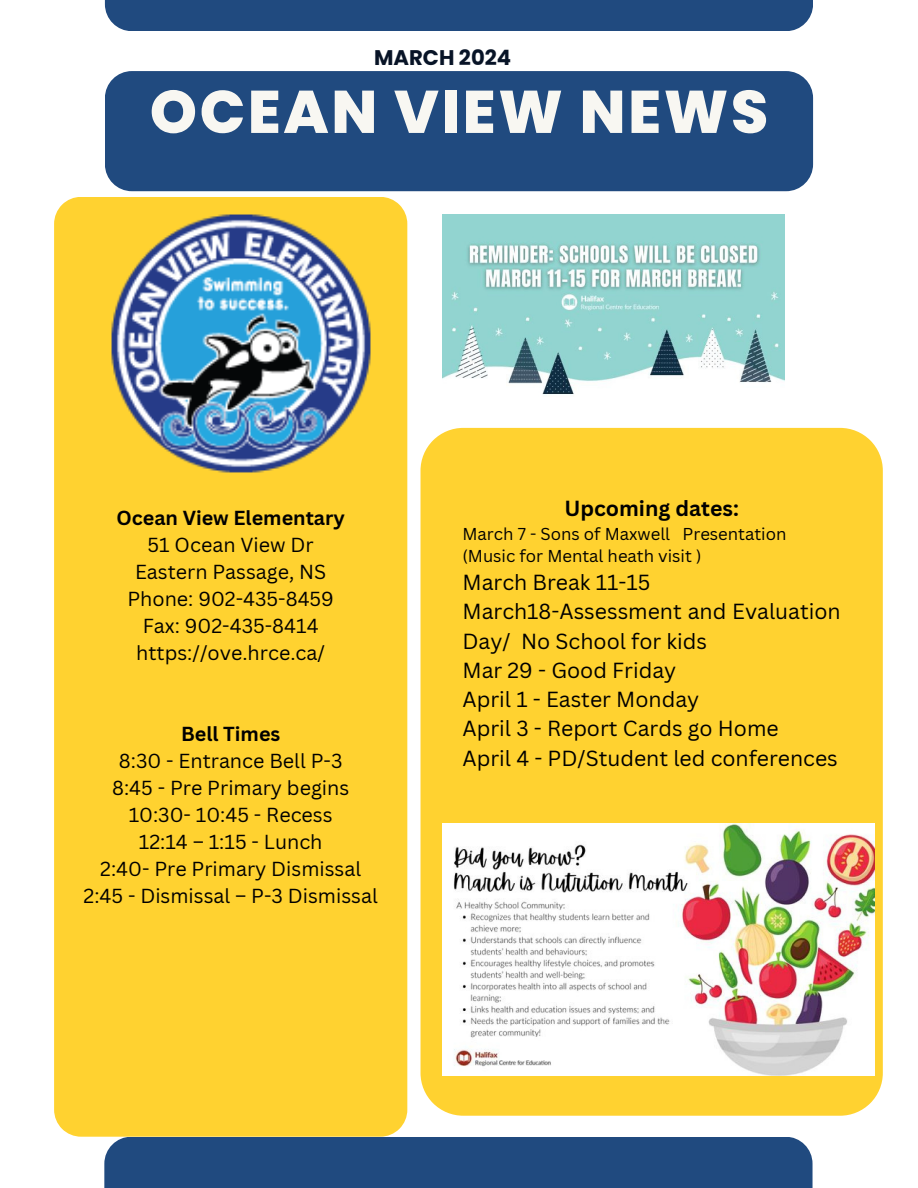
<style>
.page{position:relative;width:918px;height:1188px;background:#fff}
.page>*{position:absolute;margin:0;border:0;box-sizing:border-box;transform-origin:0 0}
.t1{font:800 60px "Poppins";letter-spacing:.045em;color:#f8f7f2}
.t2{font:21.3px/29.2px "Canva Sans";color:#000}
.t3{font:700 21.3px "Canva Sans";color:#000}
.t4{font:700 21.15px "Poppins";color:#081427}
.t5{font:19.8px "Canva Sans";color:#000}
.t6{font:700 19.8px "Canva Sans";color:#000}
.t7{font:16.8px "Canva Sans";color:#000}
</style>
<div class="page">
<div style="left:105px;top:71px;width:708px;height:120px;background:#204a7f;border-radius:27px"></div>
<div style="left:54px;top:197px;width:353px;height:940px;background:#ffd230"></div>
<img style="left:107px;top:206px;width:269px;height:273px">
<div style="left:104px;top:1137px;width:708px;height:51px;background:#204a7f"></div>
<div style="left:105px;top:0;width:708px;height:31px;background:#204a7f"></div>
<div style="left:421px;top:428px;width:462px;height:688px;background:#ffd230"></div>
<img style="left:443px;top:214px;width:342px;height:181px">
<div style="left:458px;top:444px;width:387px;height:379px;background:#ffd230"></div>
<img style="left:443px;top:823px;width:432px;height:252px">
<p class="t4" style="left:374px;top:43px;width:139px">MARCH 2024</p>
<p class="t1" style="left:150px;top:70px;width:620px">OCEAN VIEW NEWS</p>
<h2 class="t6" style="left:116px;top:504px;width:230px">Ocean View Elementary</h2>
<h1 class="t5" style="left:148px;top:531px;width:168px">51 Ocean View Dr</h1>
<p class="t5" style="left:135px;top:558px;width:193px">Eastern Passage, NS</p>
<p class="t5" style="left:127px;top:585px;width:208px">Phone: 902-435-8459</p>
<p class="t5" style="left:143px;top:612px;width:177px">Fax: 902-435-8414</p>
<p class="t5" style="left:136px;top:639px;width:190px">https://ove.hrce.ca/</p>
<p class="t6" style="left:181px;top:720px;width:101px">Bell Times</p>
<p class="t5" style="left:119px;top:747px;width:225px">8:30 - Entrance Bell P-3</p>
<p class="t5" style="left:112px;top:774px;width:239px">8:45 - Pre Primary begins</p>
<p class="t5" style="left:129px;top:801px;width:205px">10:30- 10:45 - Recess</p>
<p class="t5" style="left:139px;top:828px;width:185px">12:14 – 1:15 - Lunch</p>
<p class="t5" style="left:100px;top:855px;width:263px">2:40- Pre Primary Dismissal</p>
<p class="t5" style="left:84px;top:882px;width:296px">2:45 - Dismissal – P-3 Dismissal</p>
<p class="t3" style="left:564px;top:493px;width:176px">Upcoming dates:</p>
<p class="t7" style="left:463px;top:522px;width:326px">March 7 - Sons of Maxwell Presentation</p>
<p class="t7" style="left:463px;top:544px;width:241px">(Music for Mental heath visit )</p>
<p class="t2" style="left:463px;top:567px;width:189px">March Break 11-15</p>
<p class="t2" style="left:463px;top:597px;width:380px">March18-Assessment and Evaluation<br>Day/ No School for kids</p>
<p class="t2" style="left:463px;top:655px;width:215px">Mar 29 - Good Friday</p>
<p class="t2" style="left:463px;top:684px;width:238px">April 1 - Easter Monday</p>
<p class="t2" style="left:463px;top:714px;width:318px">April 3 - Report Cards go Home</p>
<p class="t2" style="left:463px;top:743px;width:377px">April 4 - PD/Student led conferences</p>
</div>
